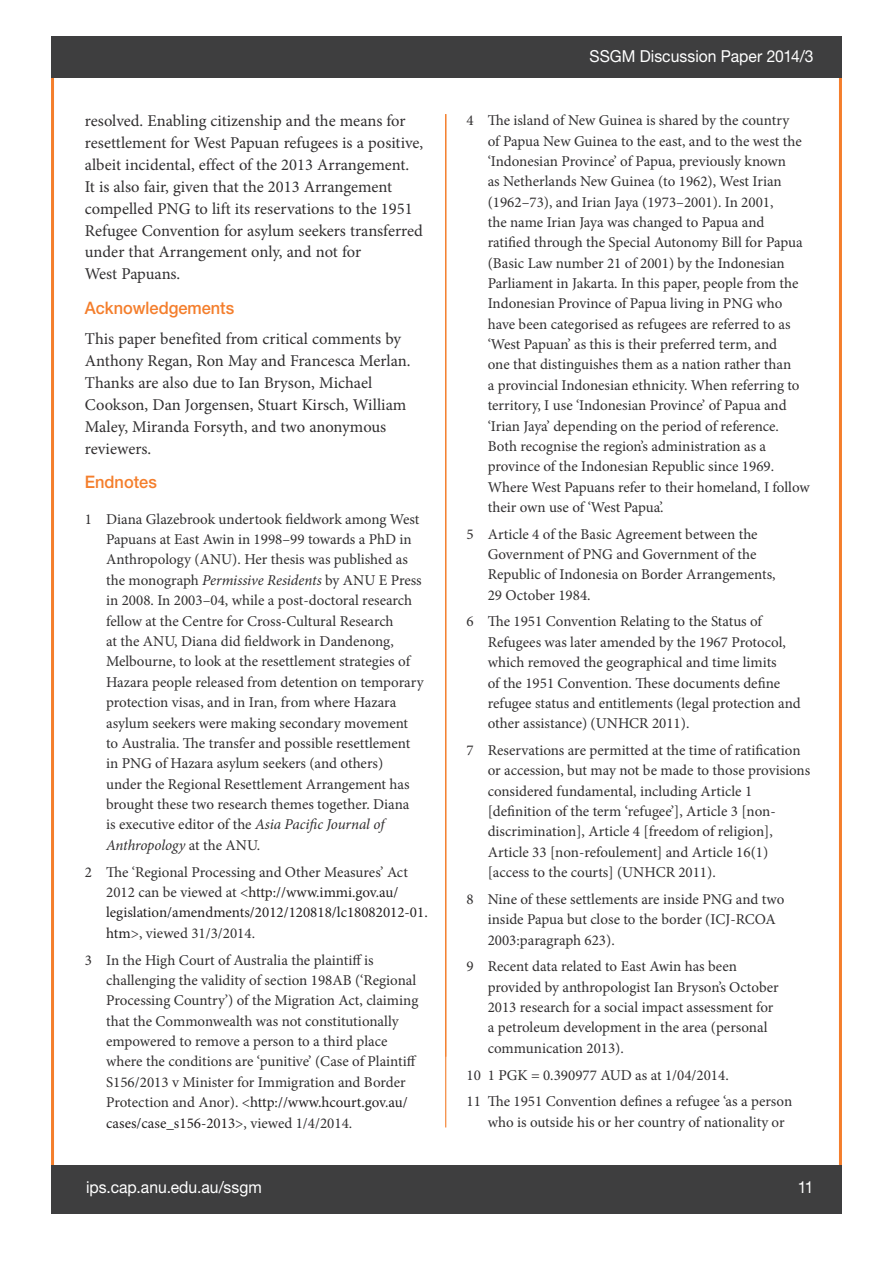
<style>
.page{position:relative;width:893px;height:1263px;background:#fff}
.page>*{position:absolute;margin:0;border:0;box-sizing:border-box;transform-origin:0 0}
.t1{font:500 17.25px "Helvetica Neue LT Std";color:#f47e2c;scale:.95 1}
.t2{font:16.5px/21.9px "Minion Pro";letter-spacing:-.005em;color:#312f30}
.t3{font:16.5px "Helvetica Neue LT Std";color:#fff;scale:.95 1}
.t4{font:15px/20.4px "Minion Pro";color:#312f30}
.s1{font-style:italic}
.s2{color:#231f20}
</style>
<div class="page">
<div style="left:51px;top:1165px;width:790px;height:49px;background:#3e3e3f"></div>
<hr style="left:445px;top:114px;width:1px;height:1013px;background:#f47e2c">
<div style="left:51px;top:36px;width:791px;height:42px;background:#3e3e3f"></div>
<p class="t2" style="left:85px;top:110px;width:340px">resolved. Enabling citizenship and the means for resettlement for West Papuan refugees is a positive, albeit incidental, effect of the 2013 Arrangement.<br>It is also fair, given that the 2013 Arrangement compelled PNG to lift its reservations to the 1951<br>Refugee Convention for asylum seekers transferred under that Arrangement only, and not for<br>West Papuans.</p>
<p class="t1" style="left:85px;top:297px;width:159px">Acknowledgements</p>
<p class="t2" style="left:85px;top:328px;width:327px">This paper benefited from critical comments by Anthony Regan, Ron May and Francesca Merlan.<br>Thanks are also due to Ian Bryson, Michael Cookson, Dan Jorgensen, Stuart Kirsch, William Maley, Miranda Forsyth, and two anonymous reviewers.</p>
<p class="t1" style="left:85px;top:472px;width:77px">Endnotes</p>
<p class="t4" style="left:106px;top:509px;width:319px;text-indent:-21px">1 Diana Glazebrook undertook fieldwork among West Papuans at East Awin in 1998–99 towards a PhD in Anthropology (ANU). Her thesis was published as the monograph <span class="s1">Permissive Residents</span> by ANU E Press in 2008. In 2003–04, while a post-doctoral research fellow at the Centre for Cross-Cultural Research<br>at the ANU, Diana did fieldwork in Dandenong, Melbourne, to look at the resettlement strategies of Hazara people released from detention on temporary protection visas, and in Iran, from where Hazara asylum seekers were making secondary movement to Australia. The transfer and possible resettlement in PNG of Hazara asylum seekers (and others)<br>under the Regional Resettlement Arrangement has brought these two research themes together. Diana<br>is executive editor of the <span class="s1">Asia Pacific Journal of Anthropology</span> at the ANU.</p>
<p class="t4" style="left:106px;top:862px;width:323px;text-indent:-21px">2 The ‘Regional Processing and Other Measures’ Act 2012 can be viewed at &lt;<span class="s2">http://www.immi.gov.au/ legislation/amendments/2012/120818/lc18082012-01. htm</span>&gt;, viewed 31/3/2014.</p>
<p class="t4" style="left:106px;top:949px;width:314px;text-indent:-21px">3 In the High Court of Australia the plaintiff is challenging the validity of section 198AB (‘Regional Processing Country’) of the Migration Act, claiming that the Commonwealth was not constitutionally empowered to remove a person to a third place where the conditions are ‘punitive’ (Case of Plaintiff S156/2013 v Minister for Immigration and Border Protection and Anor). &lt;<span class="s2">http://www.hcourt.gov.au/ cases/case_s156-2013</span>&gt;, viewed 1/4/2014.</p>
<p class="t3" style="left:589px;top:47px;width:237px">SSGM Discussion Paper 2014/3</p>
<p class="t4" style="left:488px;top:110px;width:324px;text-indent:-21px">4 The island of New Guinea is shared by the country<br>of Papua New Guinea to the east, and to the west the ‘Indonesian Province’ of Papua, previously known<br>as Netherlands New Guinea (to 1962), West Irian (1962–73), and Irian Jaya (1973–2001). In 2001,<br>the name Irian Jaya was changed to Papua and ratified through the Special Autonomy Bill for Papua (Basic Law number 21 of 2001) by the Indonesian Parliament in Jakarta. In this paper, people from the Indonesian Province of Papua living in PNG who have been categorised as refugees are referred to as ‘West Papuan’ as this is their preferred term, and<br>one that distinguishes them as a nation rather than<br>a provincial Indonesian ethnicity. When referring to territory, I use ‘Indonesian Province’ of Papua and ‘Irian Jaya’ depending on the period of reference.<br>Both recognise the region’s administration as a province of the Indonesian Republic since 1969.<br>Where West Papuans refer to their homeland, I follow their own use of ‘West Papua’.</p>
<p class="t4" style="left:488px;top:524px;width:289px;text-indent:-21px">5 Article 4 of the Basic Agreement between the Government of PNG and Government of the Republic of Indonesia on Border Arrangements, 29 October 1984.</p>
<p class="t4" style="left:488px;top:611px;width:314px;text-indent:-21px">6 The 1951 Convention Relating to the Status of Refugees was later amended by the 1967 Protocol, which removed the geographical and time limits<br>of the 1951 Convention. These documents define refugee status and entitlements (legal protection and other assistance) (UNHCR 2011).</p>
<p class="t4" style="left:488px;top:740px;width:324px;text-indent:-21px">7 Reservations are permitted at the time of ratification or accession, but may not be made to those provisions considered fundamental, including Article 1 [definition of the term ‘refugee’], Article 3 [non&shy;discrimination], Article 4 [freedom of religion], Article 33 [non-refoulement] and Article 16(1) [access to the courts] (UNHCR 2011).</p>
<p class="t4" style="left:488px;top:889px;width:298px;text-indent:-21px">8 Nine of these settlements are inside PNG and two inside Papua but close to the border (ICJ-RCOA<br>2003:paragraph 623).</p>
<p class="t4" style="left:488px;top:956px;width:292px;text-indent:-21px">9 Recent data related to East Awin has been provided by anthropologist Ian Bryson’s October 2013 research for a social impact assessment for a petroleum development in the area (personal communication 2013).</p>
<p class="t4" style="left:466px;top:1061px;width:327px;line-height:26.7px">10 1 PGK = 0.390977 AUD as at 1/04/2014.<br>11 The 1951 Convention defines a refugee ‘as a person</p>
<p class="t4" style="left:488px;top:1112px;width:298px">who is outside his or her country of nationality or</p>
<p class="t3" style="left:86px;top:1177px;width:186px">ips.cap.anu.edu.au/ssgm</p>
<p class="t3" style="left:798px;top:1177px;width:18px">11</p>
</div>
